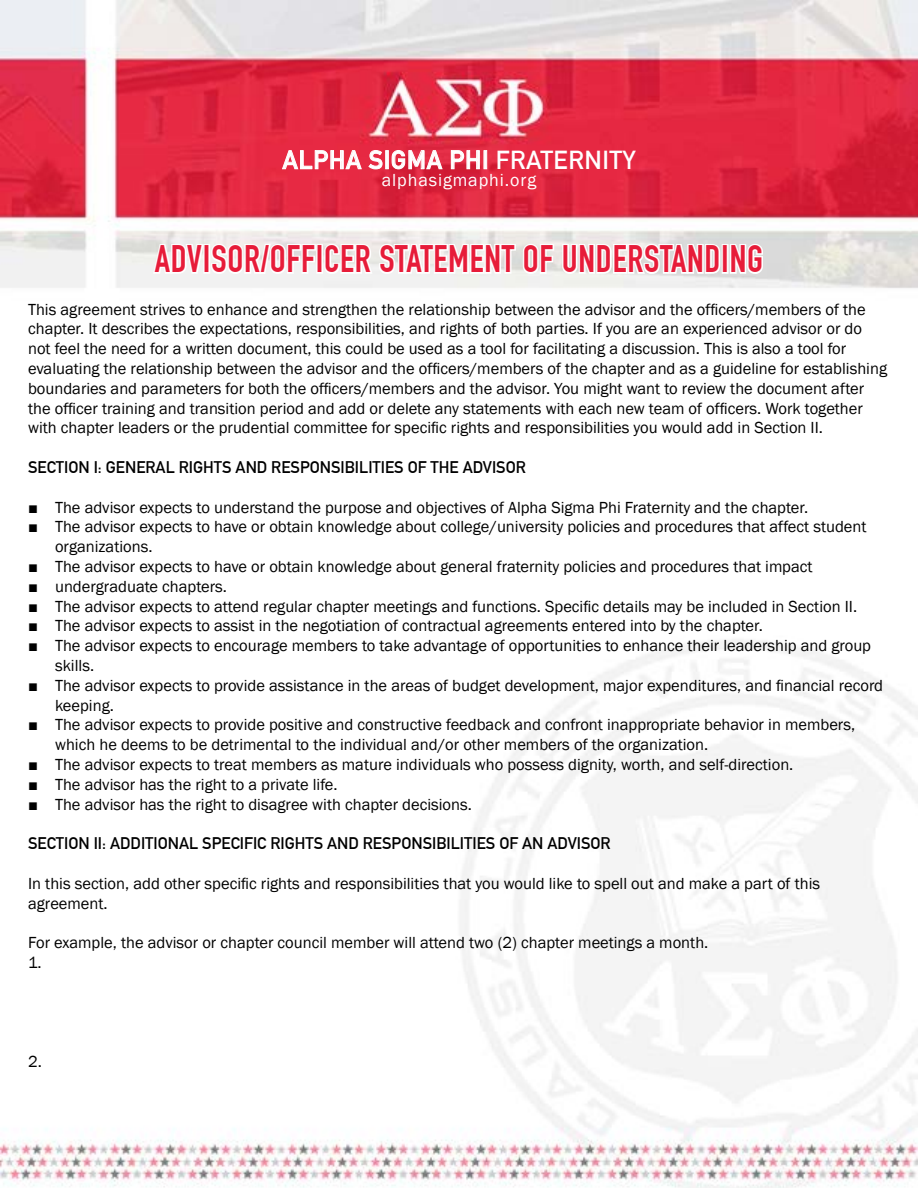
<style>
.page{position:relative;width:918px;height:1188px;background:#fff}
.page>*{position:absolute;margin:0;border:0;box-sizing:border-box;transform-origin:0 0}
.t1{font:700 37.5px "DIN Condensed";letter-spacing:.02em;color:#e71c39}
.t2{font:700 25.5px "DIN Alternate";letter-spacing:.02em;color:#fff}
.t3{font:18px "Franklin Gothic";letter-spacing:.05em;color:#fff}
.t4{font:16.5px/19.8px "Franklin Gothic";color:#000}
.t5{font:700 16.5px "DIN Alternate";color:#000}
.s1{font-family:"Arial"}
</style>
<div class="page">
<img style="left:0;top:0;width:918px;height:1188px">
<svg style="left:282px;top:149px;width:80px;height:21px;background:#ec5c6f"></svg>
<svg style="left:368px;top:150px;width:15px;height:20px"></svg>
<div style="left:385px;top:150px;width:4px;height:19px;border:1px solid #fff"></div>
<svg style="left:391px;top:149px;width:52px;height:21px"></svg>
<svg style="left:451px;top:150px;width:29px;height:20px"></svg>
<div style="left:484px;top:150px;width:3px;height:19px;border:1px solid #fff"></div>
<svg style="left:151px;top:222px;width:571px;height:57px"></svg>
<div style="left:722px;top:244px;width:7px;height:30px;border:3px solid #fff"></div>
<svg style="left:728px;top:239px;width:37px;height:40px"></svg>
<h2 class="t2" style="left:283px;top:140px;width:354px">ALPHA SIGMA PHI FRATERNITY</h2>
<p class="t3" style="left:382px;top:169px;width:156px">alphasigmaphi.org</p>
<h1 class="t1" style="left:155px;top:237px;width:610px">ADVISOR/OFFICER STATEMENT OF UNDERSTANDING</h1>
<p class="t4" style="left:28px;top:299px;width:861px">This agreement strives to enhance and strengthen the relationship between the advisor and the officers/members of the chapter. It describes the expectations, responsibilities, and rights of both parties. If you are an experienced advisor or do not feel the need for a written document, this could be used as a tool for facilitating a discussion. This is also a tool for evaluating the relationship between the advisor and the officers/members of the chapter and as a guideline for establishing boundaries and parameters for both the officers/members and the advisor. You might want to review the document after the officer training and transition period and add or delete any statements with each new team of officers. Work together with chapter leaders or the prudential committee for specific rights and responsibilities you would add in Section II.</p>
<p class="t5" style="left:28px;top:455px;width:499px">SECTION I: GENERAL RIGHTS AND RESPONSIBILITIES OF THE ADVISOR</p>
<p class="t4" style="left:28px;top:497px;width:782px"><span class="s1">■</span> The advisor expects to understand the purpose and objectives of Alpha Sigma Phi Fraternity and the chapter.</p>
<p class="t4" style="left:55px;top:517px;width:813px;text-indent:-27px"><span class="s1">■</span> The advisor expects to have or obtain knowledge about college/university policies and procedures that affect student organizations.</p>
<p class="t4" style="left:28px;top:557px;width:786px"><span class="s1">■</span> The advisor expects to have or obtain knowledge about general fraternity policies and procedures that impact</p>
<p class="t4" style="left:28px;top:577px;width:200px"><span class="s1">■</span> undergraduate chapters.</p>
<p class="t4" style="left:28px;top:596px;width:831px"><span class="s1">■</span> The advisor expects to attend regular chapter meetings and functions. Specific details may be included in Section II.</p>
<p class="t4" style="left:28px;top:616px;width:736px"><span class="s1">■</span> The advisor expects to assist in the negotiation of contractual agreements entered into by the chapter.</p>
<p class="t4" style="left:55px;top:636px;width:818px;text-indent:-27px"><span class="s1">■</span> The advisor expects to encourage members to take advantage of opportunities to enhance their leadership and group skills.</p>
<p class="t4" style="left:55px;top:676px;width:830px;text-indent:-27px"><span class="s1">■</span> The advisor expects to provide assistance in the areas of budget development, major expenditures, and financial record keeping.</p>
<p class="t4" style="left:55px;top:715px;width:802px;text-indent:-27px"><span class="s1">■</span> The advisor expects to provide positive and constructive feedback and confront inappropriate behavior in members, which he deems to be detrimental to the individual and/or other members of the organization.</p>
<p class="t4" style="left:28px;top:755px;width:767px"><span class="s1">■</span> The advisor expects to treat members as mature individuals who possess dignity, worth, and self-direction.</p>
<p class="t4" style="left:28px;top:775px;width:311px"><span class="s1">■</span> The advisor has the right to a private life.</p>
<p class="t4" style="left:28px;top:794px;width:445px"><span class="s1">■</span> The advisor has the right to disagree with chapter decisions.</p>
<p class="t5" style="left:28px;top:831px;width:584px">SECTION II: ADDITIONAL SPECIFIC RIGHTS AND RESPONSIBILITIES OF AN ADVISOR</p>
<p class="t4" style="left:28px;top:874px;width:794px">In this section, add other specific rights and responsibilities that you would like to spell out and make a part of this agreement.</p>
<p class="t4" style="left:28px;top:933px;width:682px">For example, the advisor or chapter council member will attend two (2) chapter meetings a month.<br>1.</p>
<p class="t4" style="left:28px;top:1052px;width:15px">2.</p>
</div>
